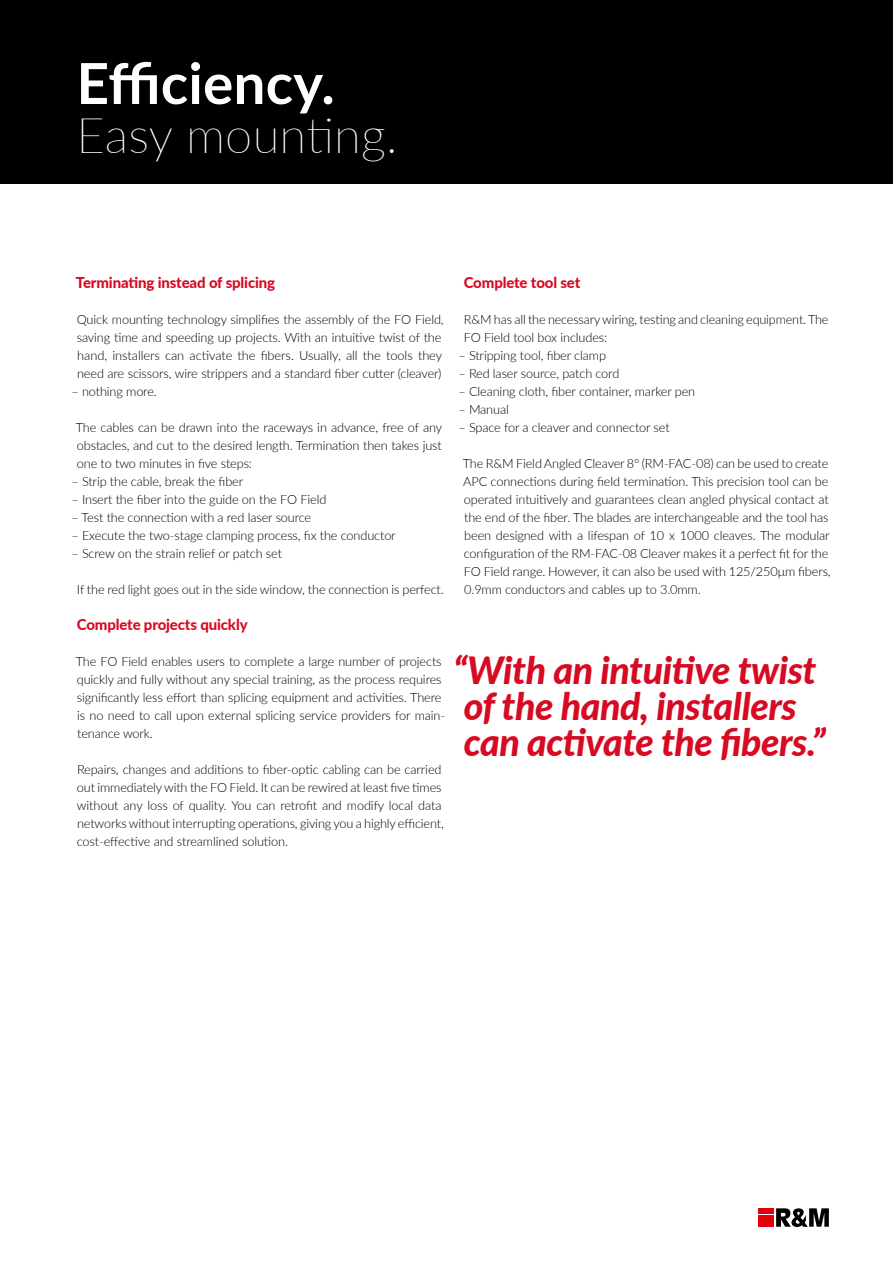
<style>
.page{position:relative;width:893px;height:1263px;background:#fff}
.page>*{position:absolute;margin:0;border:0;box-sizing:border-box;transform-origin:0 0}
.t1{font:700 56.55px "Lato";letter-spacing:.005em;color:#fff}
.t2{font:100 49.05px "Lato";letter-spacing:.005em;color:#fff}
.t3{font:italic 800 37.5px/36px "Lato";letter-spacing:-.01em;color:#d70a22}
.t4{font:800 15px "Lato";letter-spacing:-.01em;color:#d70a22}
.t5{font:300 12.75px/18px "Lato";letter-spacing:-.01em;color:#000}
</style>
<div class="page">
<div style="left:0;top:0;width:893px;height:184px;background:#000"></div>
<svg style="left:776px;top:1208px;width:53px;height:19px"></svg>
<div style="left:758px;top:1215px;width:15px;height:5px;background:#e3000b"></div>
<div style="left:758px;top:1208px;width:15px;height:6px;background:#e3000b"></div>
<div style="left:758px;top:1221px;width:15px;height:6px;background:#e3000b"></div>
<h1 class="t1" style="left:77px;top:42px;width:260px">Efficiency.</h1>
<h2 class="t2" style="left:77px;top:102px;width:323px">Easy mounting.</h2>
<p class="t4" style="left:76px;top:271px;width:201px">Terminating instead of splicing</p>
<p class="t5" style="left:77px;top:310px;width:368px">Quick mounting technology simplifies the assembly of the FO Field, saving time and speeding up projects. With an intuitive twist of the hand, installers can activate the fibers. Usually, all the tools they need are scissors, wire strippers and a standard fiber cutter (cleaver)</p>
<p class="t5" style="left:71px;top:382px;width:87px">– nothing more.</p>
<p class="t5" style="left:76px;top:418px;width:368px;text-align:justify">The cables can be drawn into the raceways in advance, free of any obstacles, and cut to the desired length. Termination then takes just one to two minutes in five steps:</p>
<p class="t5" style="left:71px;top:472px;width:173px">– Strip the cable, break the fiber</p>
<p class="t5" style="left:71px;top:490px;width:256px">– Insert the fiber into the guide on the FO Field</p>
<p class="t5" style="left:71px;top:508px;width:241px">– Test the connection with a red laser source</p>
<p class="t5" style="left:71px;top:526px;width:326px">– Execute the two-stage clamping process, fix the conductor</p>
<p class="t5" style="left:71px;top:544px;width:212px">– Screw on the strain relief or patch set</p>
<p class="t5" style="left:77px;top:580px;width:368px">If the red light goes out in the side window, the connection is perfect.</p>
<p class="t4" style="left:77px;top:613px;width:172px">Complete projects quickly</p>
<p class="t5" style="left:76px;top:652px;width:371px">The FO Field enables users to complete a large number of projects quickly and fully without any special training, as the process requires significantly less effort than splicing equipment and activities. There is no need to call upon external splicing service providers for main&shy;tenance work.</p>
<p class="t5" style="left:77px;top:760px;width:368px">Repairs, changes and additions to fiber-optic cabling can be carried out immediately with the FO Field. It can be rewired at least five times without any loss of quality. You can retrofit and modify local data networks without interrupting operations, giving you a highly efficient, cost-effective and streamlined solution.</p>
<p class="t4" style="left:464px;top:271px;width:118px">Complete tool set</p>
<p class="t5" style="left:464px;top:310px;width:366px">R&amp;M has all the necessary wiring, testing and cleaning equipment. The<br>FO Field tool box includes:</p>
<p class="t5" style="left:458px;top:346px;width:149px">– Stripping tool, fiber clamp</p>
<p class="t5" style="left:458px;top:364px;width:162px">– Red laser source, patch cord</p>
<p class="t5" style="left:458px;top:382px;width:238px">– Cleaning cloth, fiber container, marker pen</p>
<p class="t5" style="left:458px;top:400px;width:52px">– Manual</p>
<p class="t5" style="left:458px;top:418px;width:213px">– Space for a cleaver and connector set</p>
<p class="t5" style="left:463px;top:454px;width:369px">The R&amp;M Field Angled Cleaver 8° (RM-FAC-08) can be used to create APC connections during field termination. This precision tool can be operated intuitively and guarantees clean angled physical contact at the end of the fiber. The blades are interchangeable and the tool has been designed with a lifespan of 10 x 1000 cleaves. The modular configuration of the RM-FAC-08 Cleaver makes it a perfect fit for the FO Field range. However, it can also be used with 125/250μm fibers, 0.9mm conductors and cables up to 3.0mm.</p>
<h3 class="t3" style="left:453px;top:651px;width:374px">“With an intuitive twist of the hand, installers can activate the fibers.”</h3>
</div>
